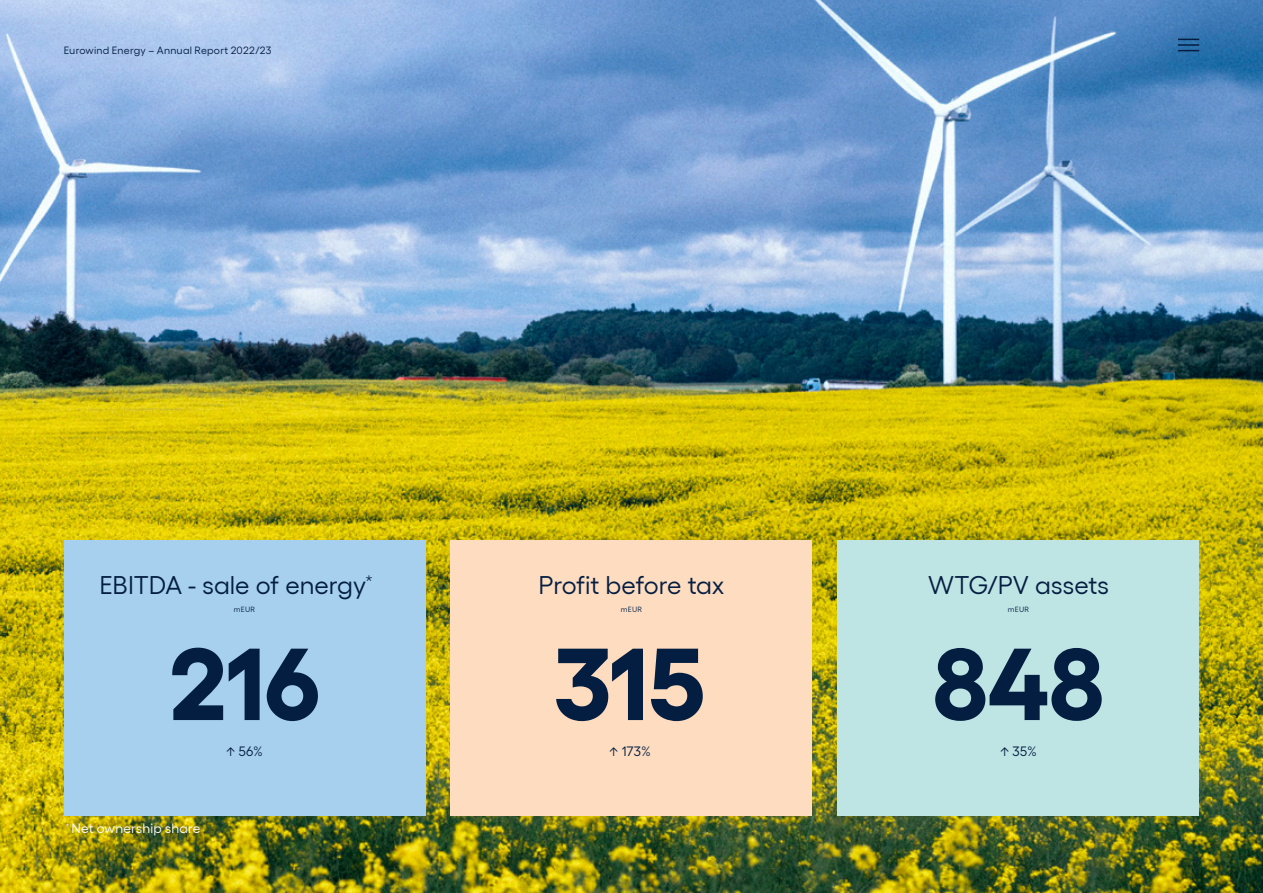
<style>
.page{position:relative;width:1263px;height:893px;background:#fff}
.page>*{position:absolute;margin:0;border:0;box-sizing:border-box;transform-origin:0 0}
.t1{font:700 102px "Gellix";letter-spacing:-.005em;color:#041e42}
.t2{font:25.5px "Gellix";letter-spacing:-.005em;color:#041e42}
.t3{font:13.5px "Gellix";letter-spacing:.01em;color:#fff}
.t4{font:13.5px "Gellix";letter-spacing:.03em;color:#041e42}
.t5{font:10.5px "Gellix";letter-spacing:.02em;color:#041e42}
.t6{font:7.5px "Gellix";letter-spacing:.03em;color:#041e42}
</style>
<div class="page">
<img style="left:0;top:0;width:1263px;height:893px">
<div style="left:838px;top:540px;width:361px;height:275px;background:#bfe4e4"></div>
<div style="left:451px;top:540px;width:361px;height:275px;background:#fddcc0"></div>
<div style="left:64px;top:540px;width:361px;height:275px;background:#a6d0ee"></div>
<svg style="left:1178px;top:39px;width:21px;height:1px"></svg>
<svg style="left:1178px;top:50px;width:21px;height:1px"></svg>
<hr style="left:1178px;top:44px;width:21px;height:2px;background:#041e42">
<p class="t5" style="left:64px;top:42px;width:209px">Eurowind Energy – Annual Report 2022/23</p>
<p class="t2" style="left:99px;top:566px;width:275px">EBITDA - sale of energy<sup>*</sup></p>
<p class="t6" style="left:234px;top:604px;width:23px">mEUR</p>
<h1 class="t1" style="left:169px;top:602px;width:153px">216</h1>
<p class="t4" style="left:226px;top:741px;width:38px">↑ 56%</p>
<p class="t3" style="left:66px;top:818px;width:136px"><sup>*</sup> Net ownership share</p>
<p class="t2" style="left:538px;top:566px;width:187px">Profit before tax</p>
<p class="t6" style="left:621px;top:604px;width:23px">mEUR</p>
<h1 class="t1" style="left:555px;top:602px;width:152px">315</h1>
<p class="t4" style="left:609px;top:741px;width:43px">↑ 173%</p>
<p class="t2" style="left:928px;top:566px;width:182px">WTG/PV assets</p>
<p class="t6" style="left:1008px;top:604px;width:23px">mEUR</p>
<h1 class="t1" style="left:933px;top:602px;width:173px">848</h1>
<p class="t4" style="left:1000px;top:741px;width:38px">↑ 35%</p>
<p class="t5" style="left:1193px;top:852px;width:7px">9</p>
</div>
